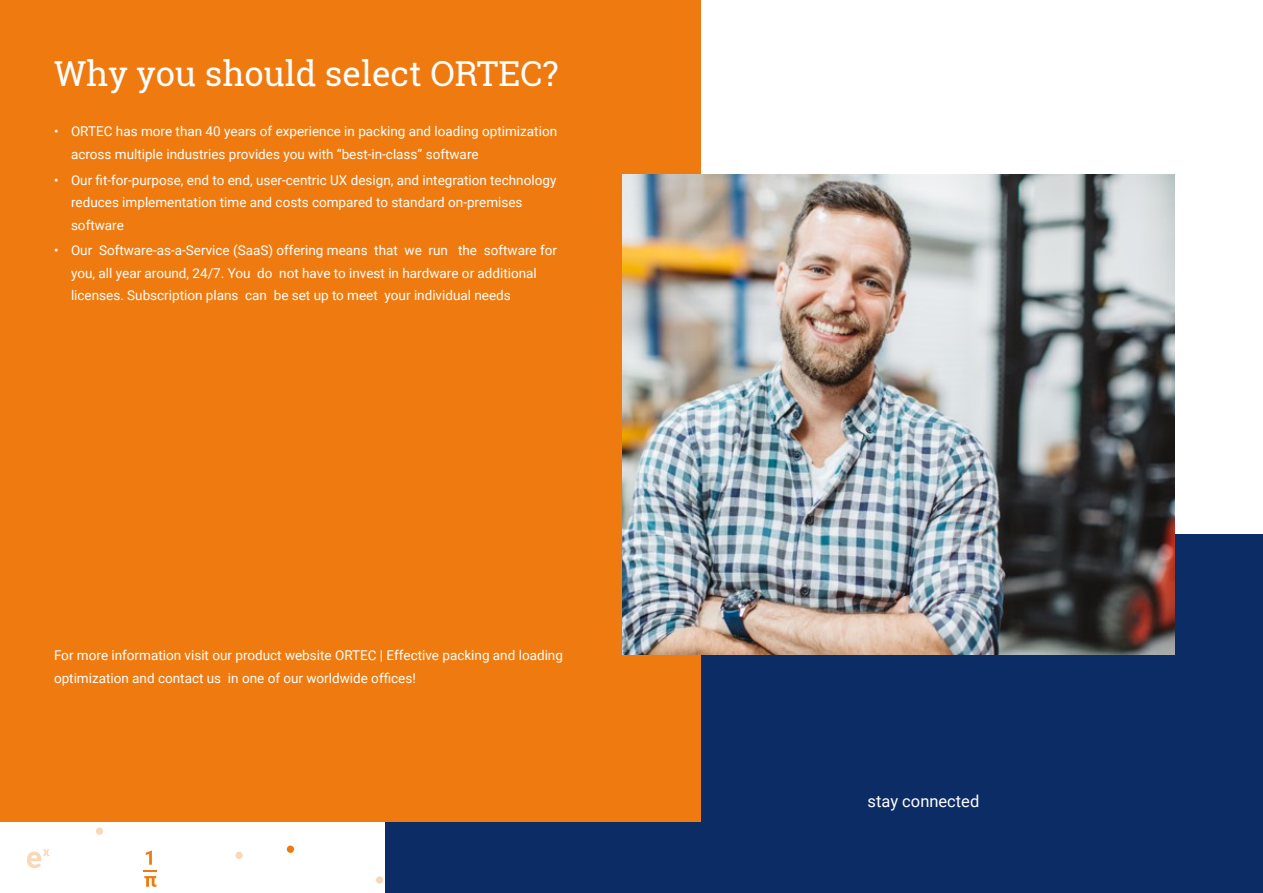
<style>
.page{position:relative;width:1263px;height:893px;background:#fff}
.page>*{position:absolute;margin:0;border:0;box-sizing:border-box;transform-origin:0 0}
.t1{font:34.5px "Roboto Slab";color:#fff}
.t2{font:16.5px "Roboto";color:#fff}
.t3{font:13.5px/22.5px "Roboto";color:#fff}
</style>
<div class="page">
<svg style="left:27px;top:849px;width:22px;height:19px"></svg>
<svg style="left:287px;top:845px;width:7px;height:8px"></svg>
<div style="left:376px;top:876px;width:7px;height:8px;background:#fad7b7;border-radius:50%"></div>
<div style="left:96px;top:827px;width:7px;height:8px;background:#fad7b7;border-radius:50%"></div>
<div style="left:235px;top:852px;width:8px;height:7px;background:#fad7b7;border-radius:50%"></div>
<svg style="left:143px;top:850px;width:14px;height:37px"></svg>
<div style="left:386px;top:534px;width:877px;height:359px;background:#0c2c65"></div>
<div style="left:0;top:0;width:700px;height:822px;background:#ef7b10"></div>
<img style="left:622px;top:174px;width:553px;height:480px">
<h1 class="t1" style="left:54px;top:49px;width:506px">Why you should select ORTEC?</h1>
<p class="t3" style="left:71px;top:120px;width:488px;text-indent:-17px">• ORTEC has more than 40 years of experience in packing and loading optimization across multiple industries provides you with “best-in-class” software</p>
<p class="t3" style="left:71px;top:168px;width:487px;text-indent:-17px">• Our fit-for-purpose, end to end, user-centric UX design, and integration technology reduces implementation time and costs compared to standard on-premises software</p>
<p class="t3" style="left:71px;top:239px;width:488px;text-indent:-17px">• Our Software-as-a-Service (SaaS) offering means that we run the software for you, all year around, 24/7. You do not have to invest in hardware or additional licenses. Subscription plans can be set up to meet your individual needs</p>
<p class="t3" style="left:54px;top:643px;width:510px">For more information visit our product website ORTEC | Effective packing and loading optimization and contact us in one of our worldwide offices!</p>
<p class="t2" style="left:867px;top:789px;width:113px">stay connected</p>
</div>
